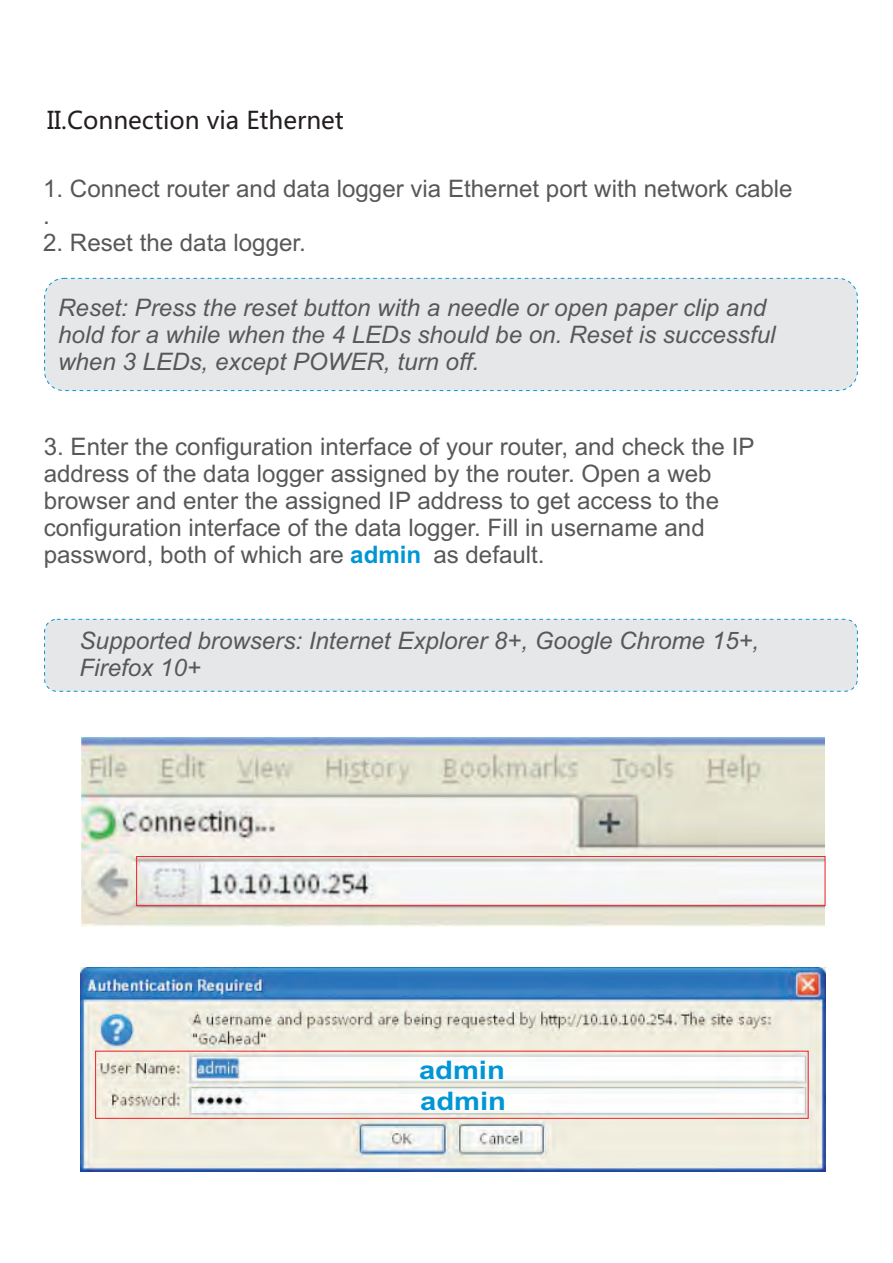
<style>
.page{position:relative;width:893px;height:1263px;background:#fff}
.page>*{position:absolute;margin:0;border:0;box-sizing:border-box;transform-origin:0 0}
.t1{font:700 25.65px/31px "Arial";color:#0096d5;scale:1.14 1}
.t2{font:24.15px/27px "Arial";color:#57585a}
.t3{font:italic 24.15px/27px "Arial";color:#57585a}
.t4{font:24.15px "Microsoft Ya Hei";color:#231f20}
.s1{font-weight:700;color:#0096d5}
</style>
<div class="page">
<div style="left:44px;top:619px;width:814px;height:73px;background:#e6e7e9;border:1px dashed #0096d5;border-radius:12px"></div>
<img style="left:82px;top:738px;width:743px;height:189px">
<img style="left:81px;top:967px;width:744px;height:204px">
<div style="left:44px;top:278px;width:814px;height:113px;background:#e6e7e9;border:1px dashed #0096d5;border-radius:19px"></div>
<div style="left:95px;top:1051px;width:714px;height:68px;border:1px solid #ee1d23"></div>
<div style="left:136px;top:856px;width:689px;height:50px;border:1px solid #ee1d23"></div>
<p class="t4" style="left:47px;top:109px;width:298px">II.Connection via Ethernet</p>
<p class="t2" style="left:43px;top:177px;width:751px">1. Connect router and data logger via Ethernet port with network cable .</p>
<p class="t2" style="left:43px;top:231px;width:264px">2. Reset the data logger.</p>
<p class="t3" style="left:58px;top:296px;width:719px">Reset: Press the reset button with a needle or open paper clip and hold for a while when the 4 LEDs should be on. Reset is successful when 3 LEDs, except POWER, turn off.</p>
<p class="t2" style="left:44px;top:435px;width:712px">3. Enter the configuration interface of your router, and check the IP address of the data logger assigned by the router. Open a web browser and enter the assigned IP address to get access to the configuration interface of the data logger. Fill in username and password, both of which are <span class="s1">admin</span></p>
<p class="t2" style="left:433px;top:543px;width:113px">as default.</p>
<p class="t3" style="left:80px;top:629px;width:681px">Supported browsers: Internet Explorer 8+, Google Chrome 15+,<br>Firefox 10+</p>
<p class="t1" style="left:419px;top:1057px;width:78px">admin admin</p>
</div>
